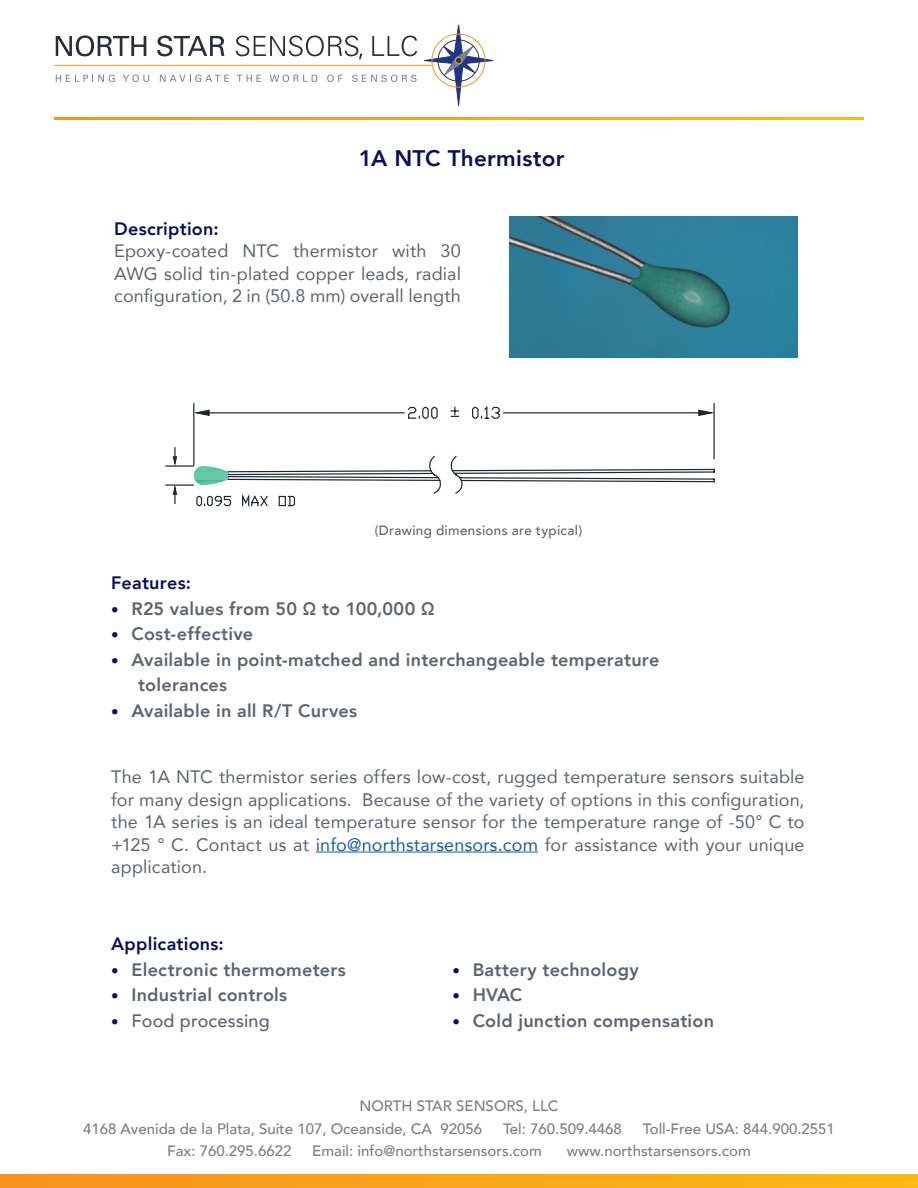
<style>
.page{position:relative;width:918px;height:1188px;background:#fff}
.page>*{position:absolute;margin:0;border:0;box-sizing:border-box;transform-origin:0 0}
.t1{font:800 22.5px "Avenir";letter-spacing:.01em;color:#09105a}
.t2{font:18px/22.5px "Avenir";letter-spacing:.01em;color:#5e6372;text-align:justify}
.t3{font:800 18px/25.5px "Avenir";letter-spacing:.015em;color:#5e6372}
.t4{font:800 18px "Avenir";letter-spacing:.015em;color:#09105a}
.t5{font:500 18px "Avenir";letter-spacing:.01em;color:#5e6372}
.t6{font:500 15px "Avenir";color:#7b7d89}
.t7{font:500 13.5px "Avenir";letter-spacing:.025em;color:#5e6372}
.s1{font-size:15px;color:#09105a}
.s2{color:#175d9e}
.s3{font-weight:800;font-size:15px;color:#09105a}
</style>
<div class="page">
<svg style="left:0;top:1174px;width:918px;height:14px;background:#f9a51a"></svg>
<svg style="left:54px;top:118px;width:810px;height:1px"></svg>
<svg style="left:56px;top:75px;width:59px;height:7px"></svg>
<svg style="left:123px;top:75px;width:26px;height:7px"></svg>
<svg style="left:160px;top:75px;width:69px;height:7px"></svg>
<hr style="left:54px;top:65px;width:378px;height:1px;background:#f7931d">
<svg style="left:56px;top:35px;width:90px;height:21px"></svg>
<svg style="left:157px;top:36px;width:68px;height:20px"></svg>
<svg style="left:236px;top:24px;width:258px;height:82px"></svg>
<img style="left:510px;top:217px;width:287px;height:141px">
<hr style="left:316px;top:852px;width:222px;height:1px;background:#175d9e">
<hr style="left:193px;top:404px;width:1px;height:61px;background:#1f262f">
<hr style="left:713px;top:404px;width:2px;height:55px;background:#1f262f">
<svg style="left:165px;top:405px;width:550px;height:102px"></svg>
<p class="t1" style="left:359px;top:138px;width:207px">1A NTC Thermistor</p>
<p class="t4" style="left:114px;top:212px;width:106px">Description:</p>
<p class="t2" style="left:114px;top:239px;width:348px">Epoxy-coated NTC thermistor with 30<br>AWG solid tin-plated copper leads, radial configuration, 2 in (50.8 mm) overall length</p>
<p class="t7" style="left:375px;top:518px;width:209px">(Drawing dimensions are typical)</p>
<p class="t4" style="left:111px;top:567px;width:81px">Features:</p>
<p class="t3" style="left:111px;top:595px;width:325px"><span class="s1">•</span> R25 values from 50 Ω to 100,000 Ω</p>
<p class="t3" style="left:111px;top:620px;width:143px"><span class="s1">•</span> Cost-effective</p>
<p class="t3" style="left:138px;top:646px;width:523px;text-indent:-27px"><span class="s1">•</span> Available in point-matched and interchangeable temperature tolerances</p>
<p class="t3" style="left:111px;top:697px;width:247px"><span class="s1">•</span> Available in all R/T Curves</p>
<p class="t2" style="left:111px;top:765px;width:695px">The 1A NTC thermistor series offers low-cost, rugged temperature sensors suitable for many design applications. Because of the variety of options in this configuration, the 1A series is an ideal temperature sensor for the temperature range of -50° C to +125 ° C. Contact us at <span class="s2">info@northstarsensors.com</span> for assistance with your unique application.</p>
<p class="t4" style="left:111px;top:928px;width:114px">Applications:</p>
<p class="t3" style="left:111px;top:956px;width:236px"><span class="s1">•</span> Electronic thermometers</p>
<p class="t3" style="left:111px;top:981px;width:178px"><span class="s1">•</span> Industrial controls</p>
<p class="t5" style="left:111px;top:1005px;width:160px"><span class="s3">•</span> Food processing</p>
<p class="t3" style="left:452px;top:956px;width:188px"><span class="s1">•</span> Battery technology</p>
<p class="t3" style="left:452px;top:981px;width:71px"><span class="s1">•</span> HVAC</p>
<p class="t3" style="left:452px;top:1007px;width:263px"><span class="s1">•</span> Cold junction compensation</p>
<p class="t6" style="left:360px;top:1093px;width:200px">NORTH STAR SENSORS, LLC</p>
<p class="t6" style="left:83px;top:1116px;width:401px">4168 Avenida de la Plata, Suite 107, Oceanside, CA 92056</p>
<p class="t6" style="left:503px;top:1116px;width:120px">Tel: 760.509.4468</p>
<p class="t6" style="left:643px;top:1116px;width:194px">Toll-Free USA: 844.900.2551</p>
<p class="t6" style="left:167px;top:1138px;width:126px">Fax: 760.295.6622</p>
<p class="t6" style="left:312px;top:1138px;width:231px">Email: info@northstarsensors.com</p>
<p class="t6" style="left:567px;top:1138px;width:185px">www.northstarsensors.com</p>
</div>
